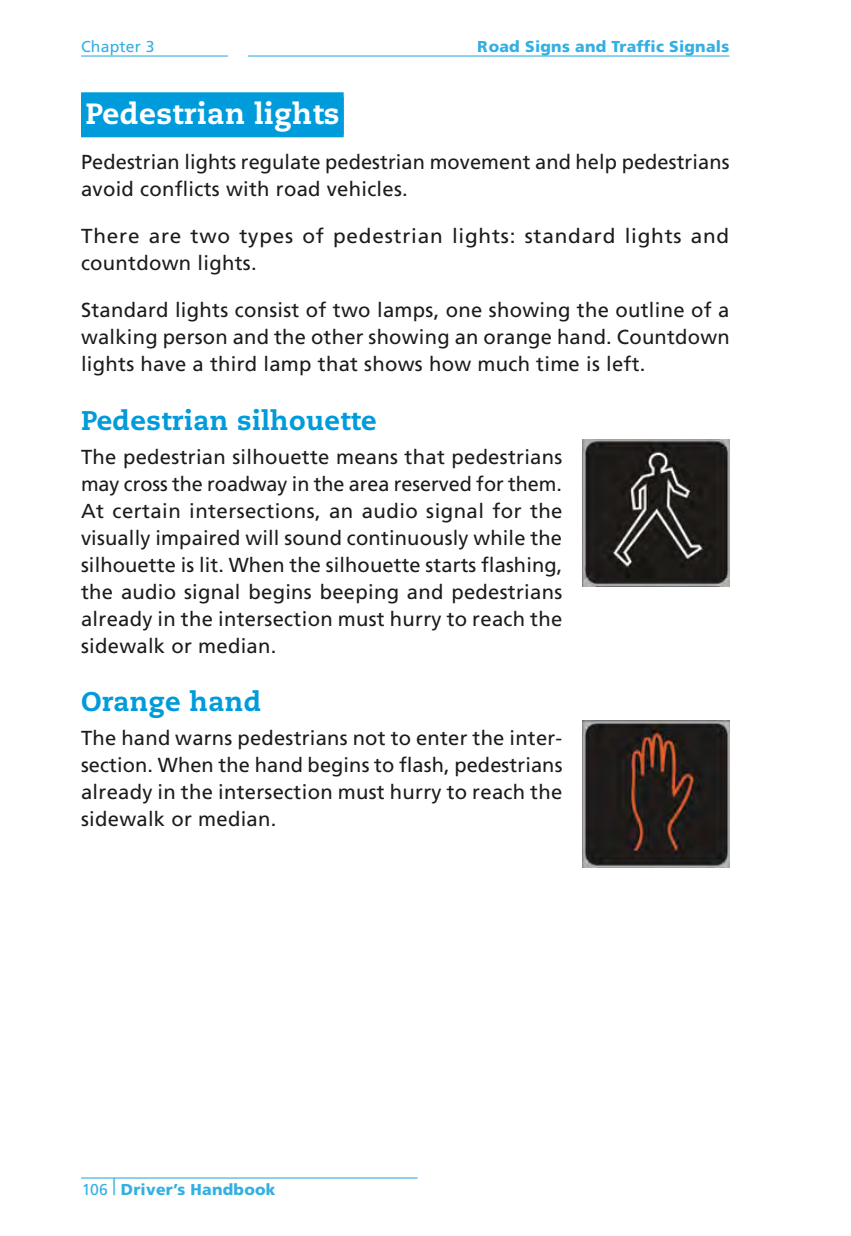
<style>
.page{position:relative;width:851px;height:1236px;background:#fff}
.page>*{position:absolute;margin:0;border:0;box-sizing:border-box;transform-origin:0 0}
.t1{font:800 29.25px "Caecilia LT Std";letter-spacing:.015em;color:#fff}
.t2{font:800 27px "Caecilia LT Std";letter-spacing:.015em;color:#009bdb}
.t3{font:20.25px/27px "Frutiger LT Std";letter-spacing:.015em;color:#1c1c1a;text-align:justify}
.t4{font:20.25px/27px "Frutiger LT Std";letter-spacing:.035em;color:#1c1c1a}
.t5{font:900 15.75px "Frutiger LT Std";letter-spacing:.015em;color:#009bdb}
.t6{font:15.75px "Frutiger LT Std";letter-spacing:.015em;color:#009bdb}
.s1{font-weight:400}
</style>
<div class="page">
<hr style="left:81px;top:55px;width:147px;height:2px;background:#009bdb">
<hr style="left:248px;top:55px;width:481px;height:2px;background:#009bdb">
<hr style="left:81px;top:1177px;width:336px;height:1px;background:#009bdb">
<div style="left:81px;top:92px;width:262px;height:43px;background:#009bdb"></div>
<div style="left:81px;top:97px;width:262px;height:40px;background:#009bdb"></div>
<img style="left:582px;top:439px;width:147px;height:147px">
<img style="left:582px;top:720px;width:147px;height:147px">
<p class="t6" style="left:81px;top:38px;width:75px">Chapter 3</p>
<p class="t5" style="left:478px;top:37px;width:253px">Road Signs and Traffic Signals</p>
<p class="t1" style="left:86px;top:95px;width:255px">Pedestrian lights</p>
<p class="t3" style="left:81px;top:148px;width:650px">Pedestrian lights regulate pedestrian movement and help pedestrians avoid conflicts with road vehicles.</p>
<p class="t4" style="left:81px;top:223px;width:649px">There are two types of pedestrian lights: standard lights and countdown lights.</p>
<p class="t3" style="left:81px;top:297px;width:650px">Standard lights consist of two lamps, one showing the outline of a walking person and the other showing an orange hand. Countdown lights have a third lamp that shows how much time is left.</p>
<p class="t2" style="left:81px;top:404px;width:297px">Pedestrian silhouette</p>
<p class="t3" style="left:81px;top:443px;width:483px">The pedestrian silhouette means that pedestrians may cross the roadway in the area reserved for them.<br>At certain intersections, an audio signal for the visually impaired will sound continuously while the silhouette is lit. When the silhouette starts flashing, the audio signal begins beeping and pedestrians already in the intersection must hurry to reach the sidewalk or median.</p>
<p class="t2" style="left:81px;top:685px;width:182px">Orange hand</p>
<p class="t3" style="left:81px;top:724px;width:483px">The hand warns pedestrians not to enter the inter&shy;section. When the hand begins to flash, pedestrians already in the intersection must hurry to reach the sidewalk or median.</p>
<p class="t5" style="left:81px;top:1180px;width:196px"><span class="s1">106</span> <sup>|</sup> Driver’s Handbook</p>
</div>
